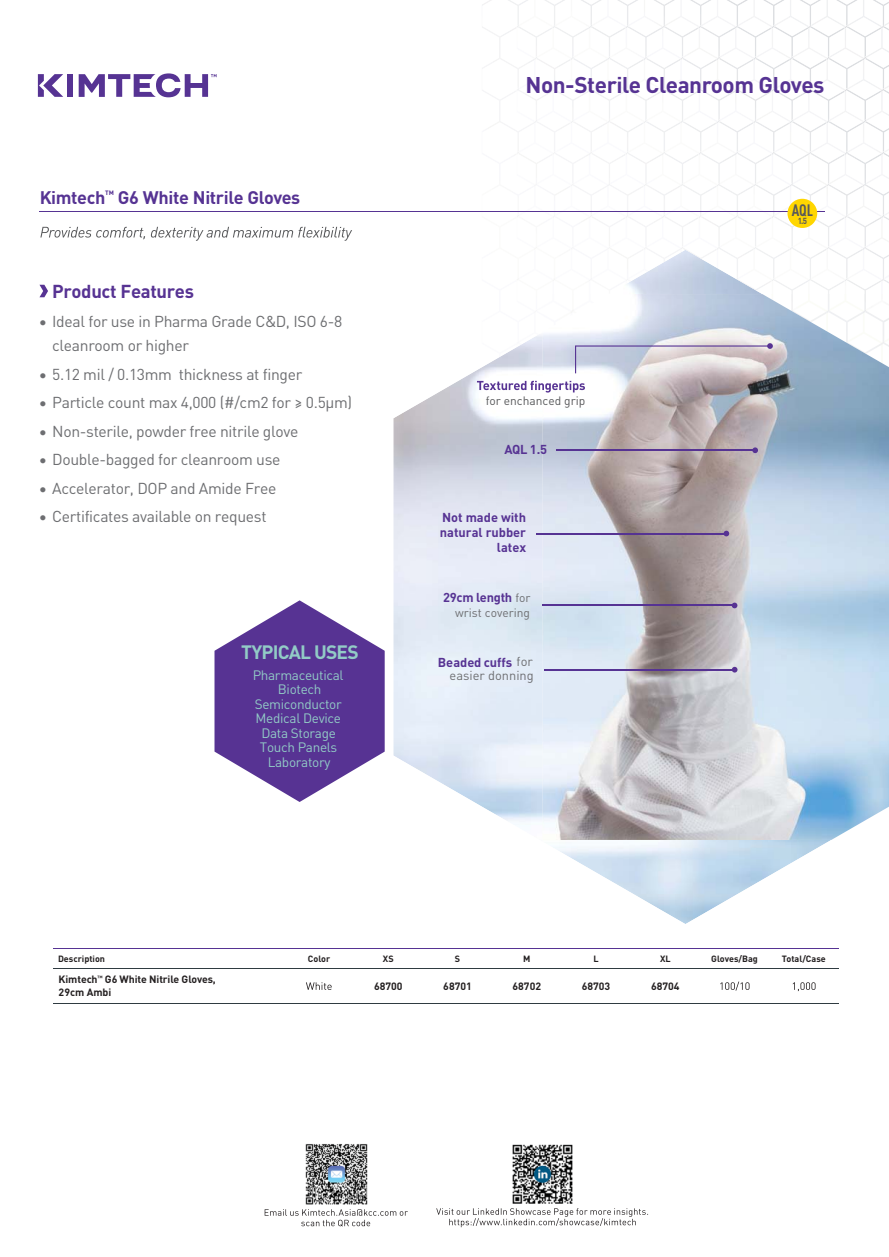
<style>
.page{position:relative;width:889px;height:1257px;background:#fff}
.page>*{position:absolute;margin:0;border:0;box-sizing:border-box;transform-origin:0 0}
.t1{font:700 22.5px "DINOT";letter-spacing:-.02em;color:#563393}
.t2{font:700 19.2px "DINOT";letter-spacing:-.04em;color:#92cbc6}
.t3{font:700 18.45px "DINOT";letter-spacing:-.02em;color:#573393}
.t4{font:700 18px "DINOT";letter-spacing:-.02em;color:#563393}
.t5{font:700 condensed 16.35px "DINOT";color:#58595b}
.t6{font:15.6px/24.2px "DINOT";letter-spacing:-.02em;color:#6d6e71}
.t7{font:13.5px/14.4px "DINOT";letter-spacing:-.025em;color:#92cbc6;text-align:center}
.t8{font:700 12.75px/15.5px "DINOT";color:#573393;text-align:right}
.t9{font:700 12.75px "DINOT";letter-spacing:-.02em;color:#573393}
.t10{font:12.75px "DINOT";color:#6d6e71}
.t11{font:12px "DINOT";color:#58595b}
.t12{font:12px "DINOT";color:#6d6e71}
.t13{font:700 10.5px/12.8px "DINOT";color:#231f20}
.t14{font:700 9px "DINOT";color:#231f20}
.t15{font:700 8.7px "DINOT";color:#58595b;scale:.9 1}
.s1{font-weight:400;font-size:12px;color:#6d6e71}
.s2{font-weight:400;color:#6d6e71}
</style>
<div class="page">
<img style="left:482px;top:0;width:407px;height:294px">
<img style="left:393px;top:250px;width:438px;height:674px">
<div style="left:67px;top:74px;width:6px;height:23px;background:#563393"></div>
<svg style="left:38px;top:74px;width:25px;height:23px"></svg>
<svg style="left:79px;top:73px;width:137px;height:24px"></svg>
<svg style="left:214px;top:600px;width:171px;height:202px"></svg>
<svg style="left:39px;top:285px;width:9px;height:12px"></svg>
<hr style="left:40px;top:211px;width:785px;height:1px;background:#563393">
<svg style="left:40px;top:227px;width:312px;height:14px"></svg>
<svg style="left:787px;top:199px;width:30px;height:29px"></svg>
<hr style="left:53px;top:948px;width:785px;height:1px;background:#563393">
<svg style="left:306px;top:982px;width:25px;height:8px"></svg>
<svg style="left:720px;top:981px;width:29px;height:9px"></svg>
<svg style="left:792px;top:982px;width:23px;height:9px"></svg>
<svg style="left:436px;top:1208px;width:212px;height:19px"></svg>
<svg style="left:265px;top:1209px;width:143px;height:17px"></svg>
<img style="left:305px;top:1144px;width:63px;height:60px">
<img style="left:512px;top:1144px;width:61px;height:60px">
<hr style="left:53px;top:968px;width:785px;height:1px;background:#2f3b41">
<hr style="left:53px;top:1003px;width:785px;height:1px;background:#2f3b41">
<img style="left:542px;top:294px;width:347px;height:546px">
<hr style="left:544px;top:669px;width:190px;height:1px;background:#563393">
<svg style="left:731px;top:667px;width:6px;height:5px"></svg>
<svg style="left:477px;top:381px;width:108px;height:11px"></svg>
<svg style="left:575px;top:343px;width:197px;height:30px;background:#d2cdd7"></svg>
<hr style="left:542px;top:605px;width:192px;height:1px;background:#563393">
<svg style="left:731px;top:603px;width:6px;height:5px"></svg>
<hr style="left:536px;top:533px;width:190px;height:1px;background:#563393">
<svg style="left:723px;top:531px;width:6px;height:5px"></svg>
<hr style="left:556px;top:450px;width:199px;height:1px;background:#563393">
<svg style="left:752px;top:447px;width:6px;height:6px"></svg>
<p class="t4" style="left:40px;top:188px;width:262px">Kimtech<sup>™</sup> G6 White Nitrile Gloves</p>
<p class="t3" style="left:52px;top:281px;width:143px">Product Features</p>
<p class="t6" style="left:52px;top:309px;width:291px;text-indent:-13px">• Ideal for use in Pharma Grade C&amp;D, ISO 6-8 cleanroom or higher</p>
<p class="t6" style="left:39px;top:362px;width:265px">• 5.12 mil / 0.13mm thickness at finger</p>
<p class="t6" style="left:39px;top:391px;width:315px">• Particle count max 4,000 (#/cm2 for ≥ 0.5µm)</p>
<p class="t6" style="left:39px;top:419px;width:261px">• Non-sterile, powder free nitrile glove</p>
<p class="t6" style="left:39px;top:448px;width:243px">• Double-bagged for cleanroom use</p>
<p class="t6" style="left:39px;top:476px;width:239px">• Accelerator, DOP and Amide Free</p>
<p class="t6" style="left:39px;top:505px;width:229px">• Certificates available on request</p>
<p class="t2" style="left:241px;top:641px;width:119px">TYPICAL USES</p>
<p class="t7" style="left:253px;top:668px;width:92px">Pharmaceutical<br>Biotech<br>Semiconductor<br>Medical Device<br>Data Storage<br>Touch Panels<br>Laboratory</p>
<h1 class="t1" style="left:525px;top:73px;width:300px">Non-Sterile Cleanroom Gloves</h1>
<p class="t11" style="left:486px;top:394px;width:101px">for enchanced grip</p>
<p class="t8" style="left:504px;top:442px;width:44px">AQL 1.5</p>
<p class="t8" style="left:440px;top:509px;width:88px">Not made with natural rubber latex</p>
<p class="t9" style="left:443px;top:590px;width:89px">29cm length <span class="s1">for</span></p>
<p class="t12" style="left:455px;top:606px;width:77px">wrist covering</p>
<p class="t8" style="left:438px;top:655px;width:97px">Beaded cuffs <span class="s2">for</span></p>
<p class="t10" style="left:449px;top:668px;width:86px">easier donning</p>
<p class="t5" style="left:791px;top:200px;width:23px">AQL</p>
<p class="t15" style="left:797px;top:216px;width:12px">1.5</p>
<p class="t14" style="left:58px;top:953px;width:49px">Description</p>
<p class="t14" style="left:308px;top:953px;width:24px">Color</p>
<p class="t14" style="left:383px;top:953px;width:12px">XS</p>
<p class="t14" style="left:455px;top:953px;width:7px">S</p>
<p class="t14" style="left:523px;top:953px;width:9px">M</p>
<p class="t14" style="left:593px;top:953px;width:7px">L</p>
<p class="t14" style="left:660px;top:953px;width:12px">XL</p>
<p class="t14" style="left:711px;top:953px;width:48px">Gloves/Bag</p>
<p class="t14" style="left:782px;top:953px;width:45px">Total/Case</p>
<p class="t13" style="left:59px;top:973px;width:159px">Kimtech<sup>™</sup> G6 White Nitrile Gloves,<br>29cm Ambi</p>
<p class="t13" style="left:374px;top:980px;width:30px">68700</p>
<p class="t13" style="left:443px;top:980px;width:30px">68701</p>
<p class="t13" style="left:512px;top:980px;width:30px">68702</p>
<p class="t13" style="left:582px;top:980px;width:30px">68703</p>
<p class="t13" style="left:651px;top:980px;width:30px">68704</p>
</div>
